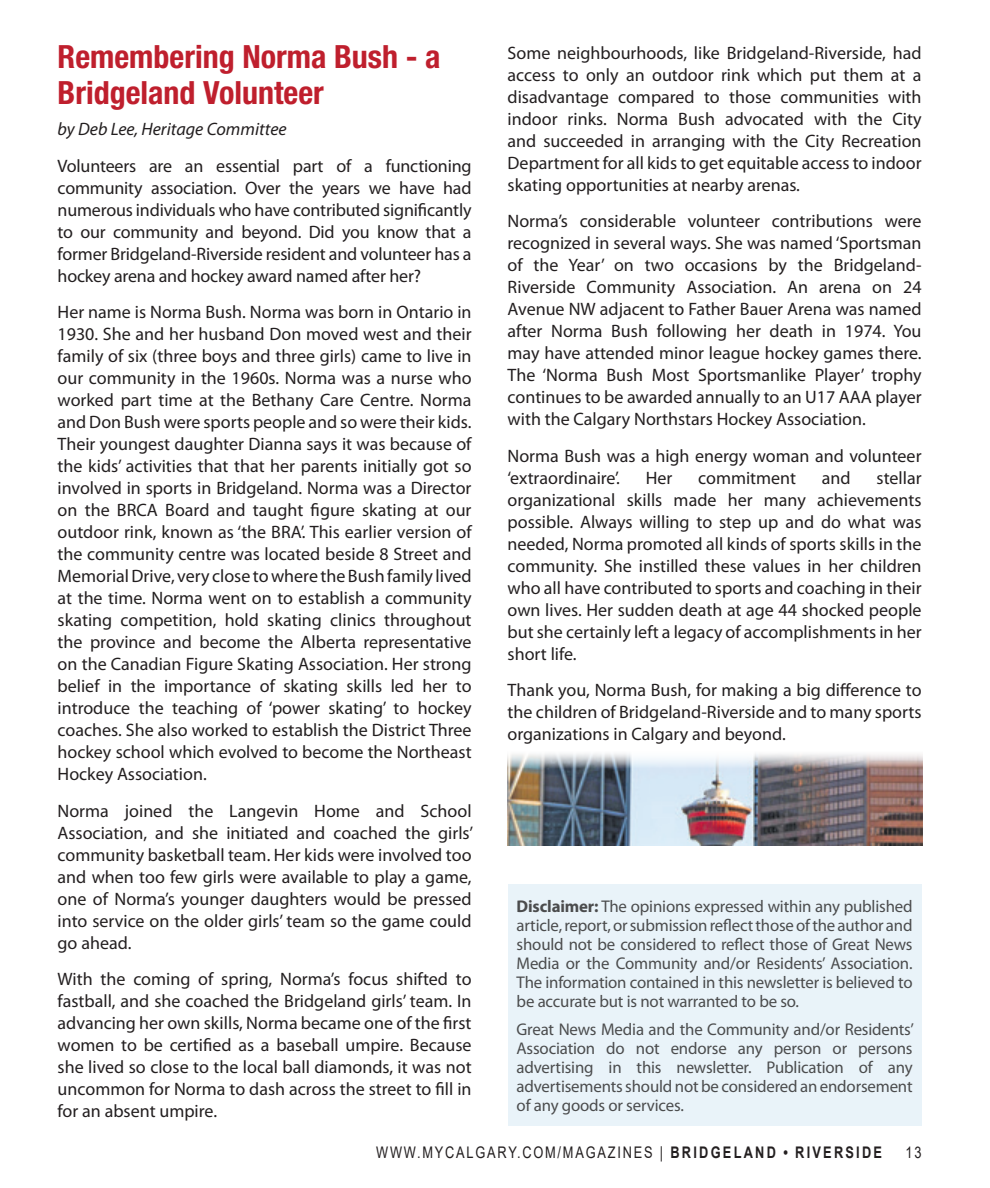
<style>
.page{position:relative;width:990px;height:1188px;background:#fff}
.page>*{position:absolute;margin:0;border:0;box-sizing:border-box;transform-origin:0 0}
.In_Around_title{font:700 condensed 32px/36px "Helvetica Neue LT Std";color:#bf1f2d}
.Body_text{font:18px/22px "Myriad Pro";color:#231f20;text-align:justify}
.Body_text-2{font:italic 18px "Myriad Pro";color:#231f20}
.Body_text-3{font:17px/19px "Myriad Pro";letter-spacing:-.01em;color:#4b4c4d;text-align:justify}
.t1{font:16px "Arial";letter-spacing:.14em;color:#231f20;scale:.8 1}
.s1{font-weight:700}
</style>
<div class="page">
<img style="left:508px;top:753px;width:414px;height:93px">
<div style="left:508px;top:884px;width:414px;height:242px;background:#e9f3f9"></div>
<p class="In_Around_title" style="left:58px;top:39px;width:385px">Remembering Norma Bush - a<br>Bridgeland Volunteer</p>
<p class="Body_text-2" style="left:58px;top:118px;width:231px">by Deb Lee, Heritage Committee</p>
<p class="Body_text" style="left:58px;top:154px;width:416px">Volunteers are an essential part of a functioning community association. Over the years we have had numerous individuals who have contributed significantly to our community and beyond. Did you know that a former Bridgeland-Riverside resident and volunteer has a hockey arena and hockey award named after her?</p>
<p class="Body_text" style="left:58px;top:301px;width:416px">Her name is Norma Bush. Norma was born in Ontario in 1930. She and her husband Don moved west and their family of six (three boys and three girls) came to live in our community in the 1960s. Norma was a nurse who worked part time at the Bethany Care Centre. Norma and Don Bush were sports people and so were their kids.<br>Their youngest daughter Dianna says it was because of the kids’ activities that that her parents initially got so involved in sports in Bridgeland. Norma was a Director on the BRCA Board and taught figure skating at our outdoor rink, known as ‘the BRA’. This earlier version of the community centre was located beside 8 Street and Memorial Drive, very close to where the Bush family lived at the time. Norma went on to establish a community skating competition, hold skating clinics throughout the province and become the Alberta representative on the Canadian Figure Skating Association. Her strong belief in the importance of skating skills led her to introduce the teaching of ‘power skating’ to hockey coaches. She also worked to establish the District Three hockey school which evolved to become the Northeast Hockey Association.</p>
<p class="Body_text" style="left:58px;top:799px;width:417px">Norma joined the Langevin Home and School Association, and she initiated and coached the girls’ community basketball team. Her kids were involved too and when too few girls were available to play a game, one of Norma’s younger daughters would be pressed into service on the older girls’ team so the game could go ahead.</p>
<p class="Body_text" style="left:58px;top:968px;width:416px">With the coming of spring, Norma’s focus shifted to fastball, and she coached the Bridgeland girls’ team. In advancing her own skills, Norma became one of the first women to be certified as a baseball umpire. Because she lived so close to the local ball diamonds, it was not uncommon for Norma to dash across the street to fill in for an absent umpire.</p>
<p class="Body_text" style="left:508px;top:42px;width:416px">Some neighbourhoods, like Bridgeland-Riverside, had access to only an outdoor rink which put them at a disadvantage compared to those communities with indoor rinks. Norma Bush advocated with the City and succeeded in arranging with the City Recreation Department for all kids to get equitable access to indoor skating opportunities at nearby arenas.</p>
<p class="Body_text" style="left:508px;top:210px;width:416px">Norma’s considerable volunteer contributions were recognized in several ways. She was named ‘Sportsman of the Year’ on two occasions by the Bridgeland-Riverside Community Association. An arena on 24<br>Avenue NW adjacent to Father Bauer Arena was named after Norma Bush following her death in 1974. You may have attended minor league hockey games there.<br>The ‘Norma Bush Most Sportsmanlike Player’ trophy continues to be awarded annually to an U17 AAA player with the Calgary Northstars Hockey Association.</p>
<p class="Body_text" style="left:508px;top:445px;width:415px">Norma Bush was a high energy woman and volunteer ‘extraordinaire’.</p>
<p class="Body_text" style="left:508px;top:467px;width:416px;text-indent:369px">stellar organizational skills made her many achievements possible. Always willing to step up and do what was needed, Norma promoted all kinds of sports skills in the community. She instilled these values in her children who all have contributed to sports and coaching in their own lives. Her sudden death at age 44 shocked people but she certainly left a legacy of accomplishments in her short life.</p>
<p class="Body_text" style="left:508px;top:679px;width:416px">Thank you, Norma Bush, for making a big difference to the children of Bridgeland-Riverside and to many sports organizations in Calgary and beyond.</p>
<p class="Body_text" style="left:646px;top:467px;width:28px">Her</p>
<p class="Body_text" style="left:698px;top:467px;width:99px">commitment</p>
<p class="Body_text" style="left:822px;top:467px;width:30px">and</p>
<p class="Body_text-3" style="left:517px;top:897px;width:398px"><span class="s1">Disclaimer:</span> The opinions expressed within any published article, report, or submission reflect those of the author and should not be considered to reflect those of Great News Media or the Community and/or Residents’ Association.<br>The information contained in this newsletter is believed to be accurate but is not warranted to be so.</p>
<p class="Body_text-3" style="left:517px;top:1020px;width:399px">Great News Media and the Community and/or Residents’ Association do not endorse any person or persons advertising in this newsletter. Publication of any advertisements should not be considered an endorsement of any goods or services.</p>
<p class="t1" style="left:376px;top:1141px;width:634px">WWW.MYCALGARY.COM/MAGAZINES | <span class="s1">BRIDGELAND • RIVERSIDE</span></p>
<p class="t1" style="left:906px;top:1141px;width:22px">13</p>
</div>
